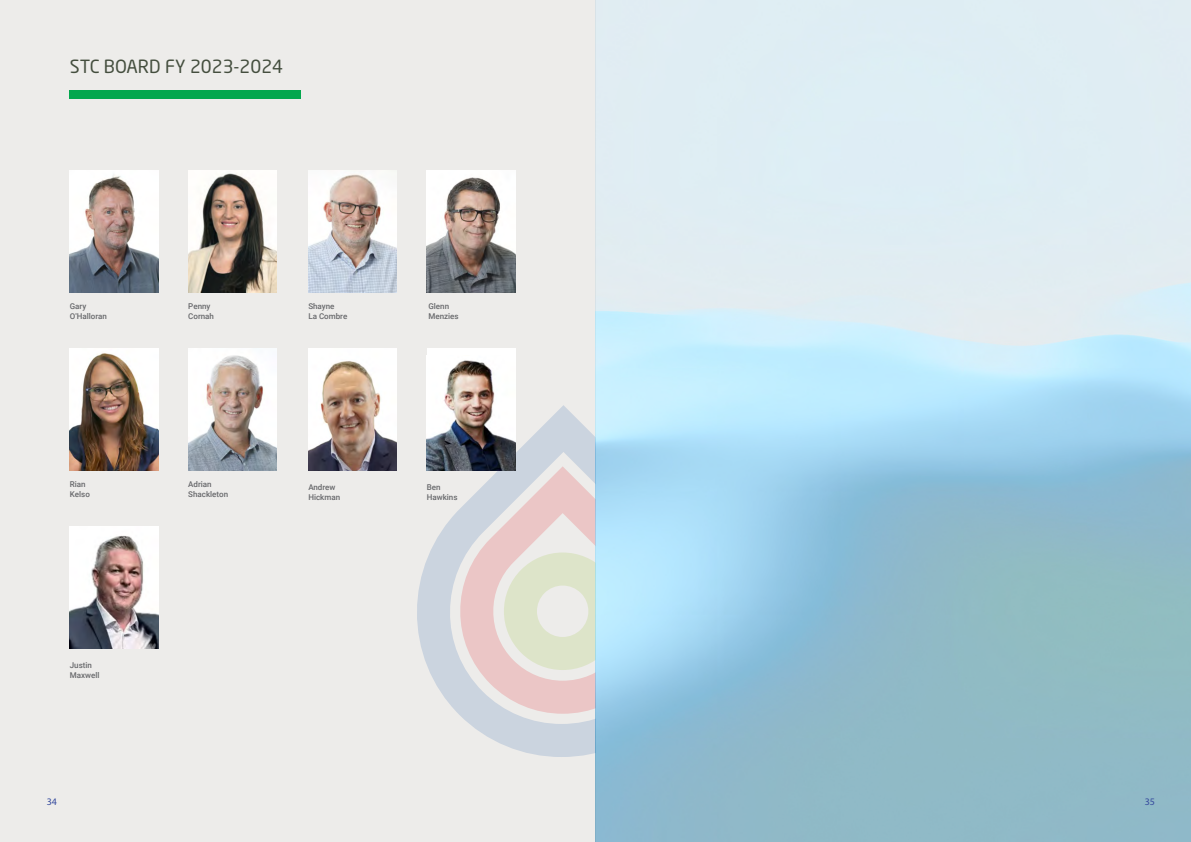
<style>
.page{position:relative;width:1191px;height:842px;background:#fff}
.page>*{position:absolute;margin:0;border:0;box-sizing:border-box;transform-origin:0 0}
.t1{font:18px "Neo Sans Std";color:#444e3e}
.t2{font:10px "Myriad Pro";color:#364b9e}
.t3{font:500 8px/9.6px "Roboto";color:#67686b}
</style>
<div class="page">
<div style="left:0;top:0;width:595px;height:842px;background:#edecea"></div>
<svg style="left:417px;top:405px;width:178px;height:352px"></svg>
<div style="left:70px;top:90px;width:231px;height:9px;background:#04a74e"></div>
<img style="left:70px;top:170px;width:88px;height:122px">
<img style="left:308px;top:170px;width:89px;height:122px">
<img style="left:427px;top:170px;width:88px;height:122px">
<img style="left:70px;top:348px;width:88px;height:122px">
<img style="left:188px;top:348px;width:89px;height:122px">
<img style="left:188px;top:170px;width:89px;height:122px">
<img style="left:308px;top:348px;width:89px;height:122px">
<div style="left:427px;top:348px;width:88px;height:122px;background:#fff"></div>
<img style="left:427px;top:360px;width:88px;height:110px">
<img style="left:70px;top:526px;width:88px;height:122px">
<h1 class="t1" style="left:70px;top:55px;width:215px">STC BOARD FY 2023-2024</h1>
<p class="t3" style="left:70px;top:301px;width:38px">Gary<br>O'Halloran</p>
<p class="t3" style="left:188px;top:301px;width:27px">Penny<br>Cornah</p>
<p class="t3" style="left:308px;top:301px;width:40px">Shayne<br>La Combre</p>
<p class="t3" style="left:428px;top:301px;width:32px">Glenn<br>Menzies</p>
<p class="t3" style="left:70px;top:479px;width:22px">Rian<br>Kelso</p>
<p class="t3" style="left:188px;top:479px;width:41px">Adrian<br>Shackleton</p>
<p class="t3" style="left:308px;top:482px;width:33px">Andrew<br>Hickman</p>
<p class="t3" style="left:427px;top:482px;width:32px">Ben<br>Hawkins</p>
<p class="t3" style="left:70px;top:660px;width:31px">Justin<br>Maxwell</p>
<p class="t2" style="left:47px;top:796px;width:12px">34</p>
<p class="t2" style="left:1144px;top:796px;width:12px">35</p>
</div>
